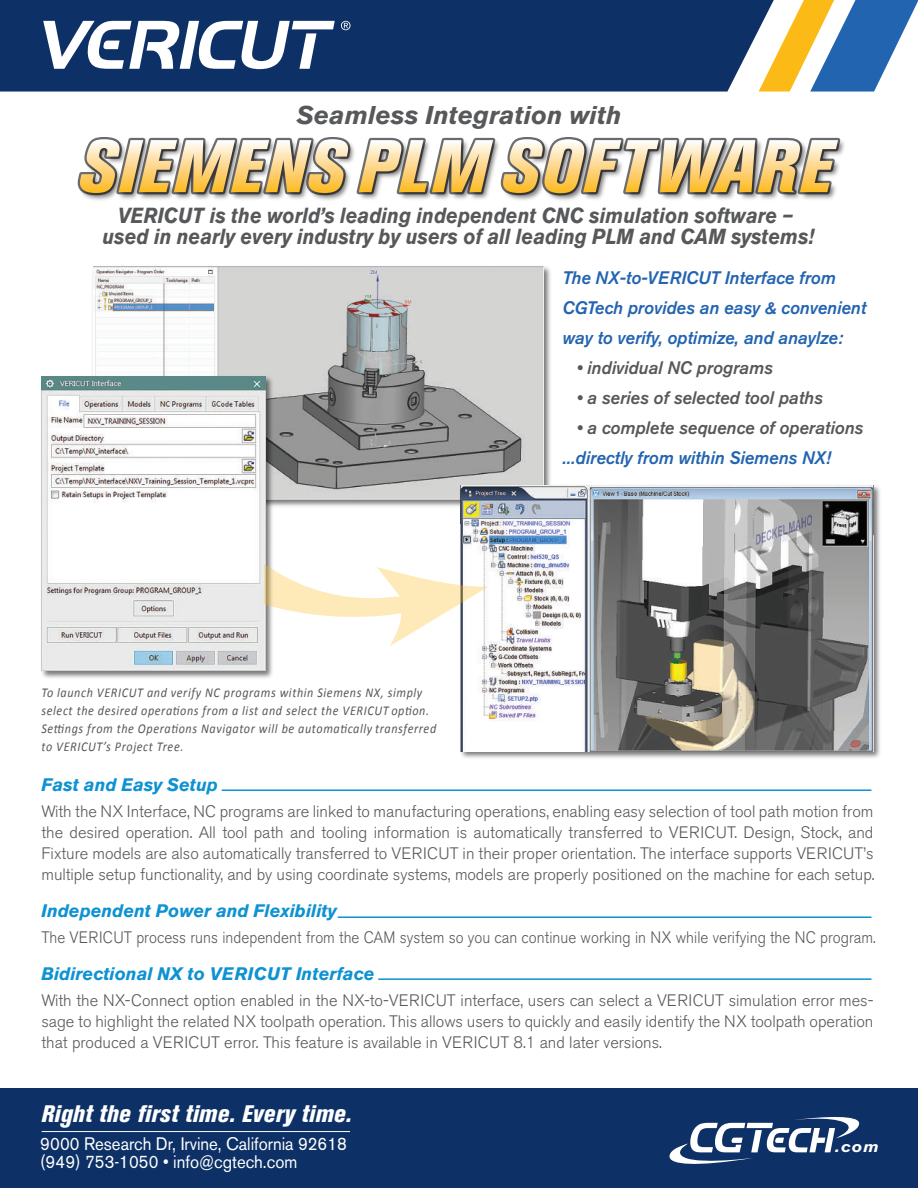
<style>
.page{position:relative;width:918px;height:1188px;background:#fff}
.page>*{position:absolute;margin:0;border:0;box-sizing:border-box;transform-origin:0 0}
.t1{font:italic 700 25.5px "Akzidenz Grotesk BE";color:#57585a}
.t2{font:italic 800 condensed 23.7px "Akzidenz Grotesk BE";letter-spacing:.015em;color:#fff}
.t3{font:italic 700 21.6px/21px "Akzidenz Grotesk BE";color:#57585a;text-align:center;scale:.9 1}
.t4{font:italic 500 18px/30px "Akzidenz Grotesk BE";color:#2364b0}
.t5{font:italic 700 18px "Akzidenz Grotesk BE";color:#0d92d2}
.t6{font:italic 500 18px "Akzidenz Grotesk BE";color:#57585a}
.t7{font:18px/18.3px "Akzidenz Grotesk BE";color:#fff;scale:.93 1}
.t8{font:300 16.5px/21px "Akzidenz Grotesk BE";letter-spacing:.005em;color:#57585a;text-align:justify}
.t9{font:300 16.5px "Akzidenz Grotesk BE";letter-spacing:.005em;color:#57585a;scale:.92 1}
.t10{font:italic 700 15px "Akzidenz Grotesk BE";color:#fff;scale:1.12 1}
.t11{font:italic 13.5px/18px "Calibri";letter-spacing:.05em;color:#57585a;scale:.9 1}
</style>
<div class="page">
<div style="left:0;top:0;width:759px;height:92px;background:#0d3166"></div>
<svg style="left:759px;top:0;width:159px;height:92px"></svg>
<div style="left:0;top:1088px;width:918px;height:100px;background:#0d3166"></div>
<svg style="left:669px;top:1117px;width:191px;height:47px"></svg>
<svg style="left:341px;top:21px;width:10px;height:9px"></svg>
<svg style="left:43px;top:21px;width:292px;height:48px"></svg>
<img style="left:92px;top:270px;width:459px;height:237px">
<img style="left:93px;top:270px;width:451px;height:230px">
<img style="left:457px;top:482px;width:423px;height:276px">
<img style="left:461px;top:486px;width:413px;height:265px">
<img style="left:42px;top:373px;width:233px;height:305px">
<img style="left:41px;top:376px;width:224px;height:295px">
<svg style="left:265px;top:531px;width:223px;height:115px"></svg>
<hr style="left:338px;top:916px;width:534px;height:2px;background:#0d92d2">
<hr style="left:222px;top:789px;width:649px;height:2px;background:#0d92d2">
<hr style="left:378px;top:978px;width:494px;height:2px;background:#0d92d2">
<svg style="left:77px;top:137px;width:767px;height:133px"></svg>
<hr style="left:42px;top:1131px;width:308px;height:1px;background:#fff">
<h1 class="t1" style="left:297px;top:100px;width:326px">Seamless Integration with</h1>
<h3 class="t3" style="left:103px;top:205px;width:792px">VERICUT is the world’s leading independent CNC simulation software – used in nearly every industry by users of all leading PLM and CAM systems!</h3>
<p class="t4" style="left:562px;top:262px;width:305px">The NX-to-VERICUT Interface from<br>CGTech provides an easy &amp; convenient way to verify, optimize, and anaylze:</p>
<p class="t6" style="left:577px;top:357px;width:198px">• individual NC programs</p>
<p class="t6" style="left:577px;top:387px;width:248px">• a series of selected tool paths</p>
<p class="t6" style="left:577px;top:417px;width:288px">• a complete sequence of operations</p>
<p class="t4" style="left:562px;top:442px;width:270px">...directly from within Siemens NX!</p>
<p class="t11" style="left:41px;top:683px;width:440px">To launch VERICUT and verify NC programs within Siemens NX, simply select the desired operations from a list and select the VERICUT option.<br>Settings from the Operations Navigator will be automatically transferred to VERICUT’s Project Tree.</p>
<p class="t5" style="left:41px;top:774px;width:178px">Fast and Easy Setup</p>
<p class="t8" style="left:41px;top:801px;width:835px">With the NX Interface, NC programs are linked to manufacturing operations, enabling easy selection of tool path motion from the desired operation. All tool path and tooling information is automatically transferred to VERICUT. Design, Stock, and Fixture models are also automatically transferred to VERICUT in their proper orientation. The interface supports VERICUT’s multiple setup functionality, and by using coordinate systems, models are properly positioned on the machine for each setup.</p>
<p class="t5" style="left:41px;top:900px;width:297px">Independent Power and Flexibility</p>
<p class="t9" style="left:41px;top:928px;width:908px">The VERICUT process runs independent from the CAM system so you can continue working in NX while verifying the NC program.</p>
<p class="t5" style="left:41px;top:963px;width:334px">Bidirectional NX to VERICUT Interface</p>
<p class="t8" style="left:41px;top:990px;width:834px">With the NX-Connect option enabled in the NX-to-VERICUT interface, users can select a VERICUT simulation error mes&shy;sage to highlight the related NX toolpath operation. This allows users to quickly and easily identify the NX toolpath operation that produced a VERICUT error. This feature is available in VERICUT 8.1 and later versions.</p>
<h2 class="t2" style="left:41px;top:1101px;width:312px">Right the first time. Every time.</h2>
<p class="t7" style="left:40px;top:1134px;width:331px">9000 Research Dr, Irvine, California 92618 (949) 753-1050 • info@cgtech.com</p>
<p class="t10" style="left:836px;top:1138px;width:40px">.com</p>
</div>
